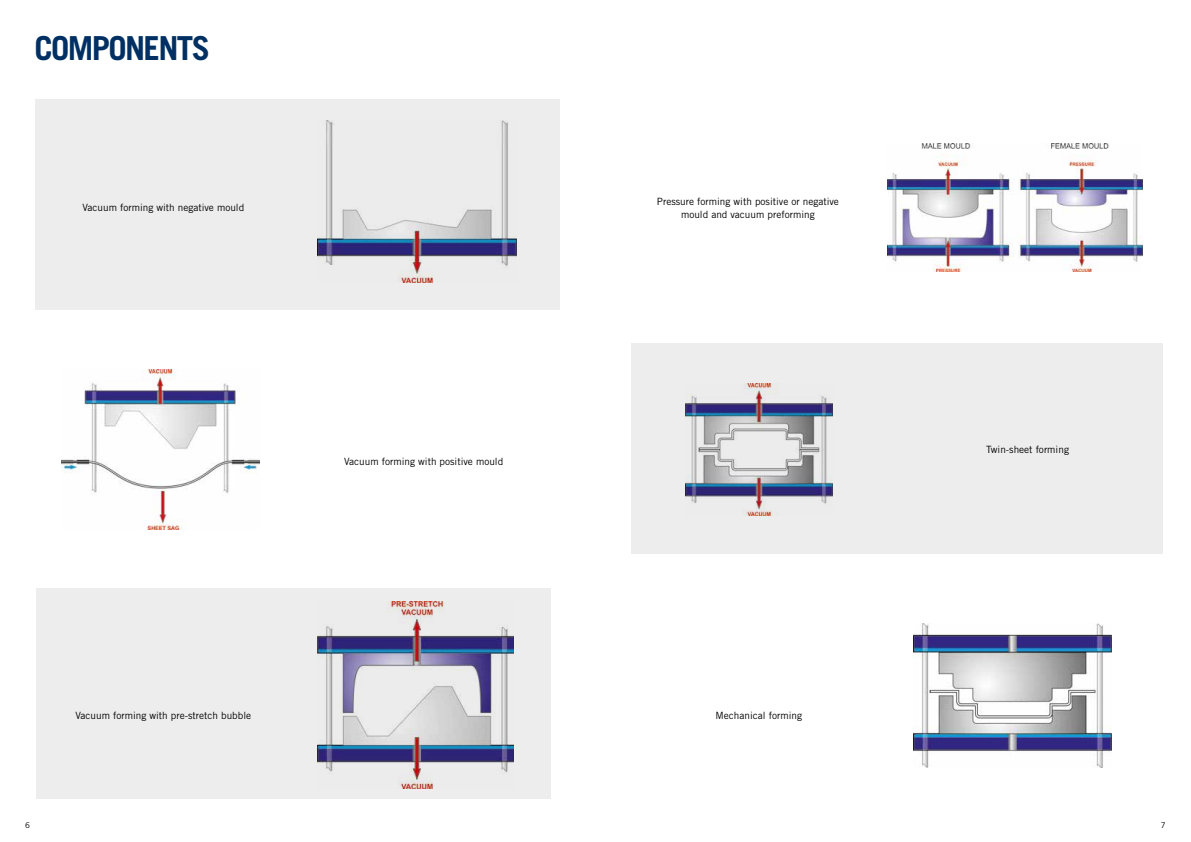
<style>
.page{position:relative;width:1191px;height:842px;background:#fff}
.page>*{position:absolute;margin:0;border:0;box-sizing:border-box;transform-origin:0 0}
.t1{font:700 33.1px "Trade Gothic LT Std";letter-spacing:-.05em;color:#003063}
.t2{font:10px/13px "Trade Gothic LT Std";color:#000;text-align:center}
.t3{font:8px "Trade Gothic LT Std";color:#000}
</style>
<div class="page">
<div style="left:35px;top:100px;width:524px;height:210px;background:#ededed"></div>
<div style="left:36px;top:588px;width:515px;height:211px;background:#ededed"></div>
<div style="left:631px;top:343px;width:532px;height:210px;background:#ededed"></div>
<img style="left:685px;top:383px;width:147px;height:132px">
<img style="left:317px;top:602px;width:196px;height:186px">
<img style="left:61px;top:369px;width:199px;height:160px">
<img style="left:887px;top:143px;width:255px;height:129px">
<img style="left:913px;top:623px;width:198px;height:144px">
<img style="left:317px;top:121px;width:199px;height:161px">
<h1 class="t1" style="left:35px;top:28px;width:177px">COMPONENTS</h1>
<p class="t2" style="left:82px;top:201px;width:163px">Vacuum forming with negative mould</p>
<p class="t2" style="left:344px;top:455px;width:161px">Vacuum forming with positive mould</p>
<p class="t2" style="left:75px;top:708px;width:177px">Vacuum forming with pre-stretch bubble</p>
<p class="t2" style="left:657px;top:194px;width:183px">Pressure forming with positive or negative mould and vacuum preforming</p>
<p class="t2" style="left:715px;top:708px;width:88px">Mechanical forming</p>
<p class="t2" style="left:986px;top:443px;width:84px">Twin-sheet forming</p>
<p class="t3" style="left:25px;top:820px;width:6px">6</p>
<p class="t3" style="left:1160px;top:820px;width:6px">7</p>
</div>
